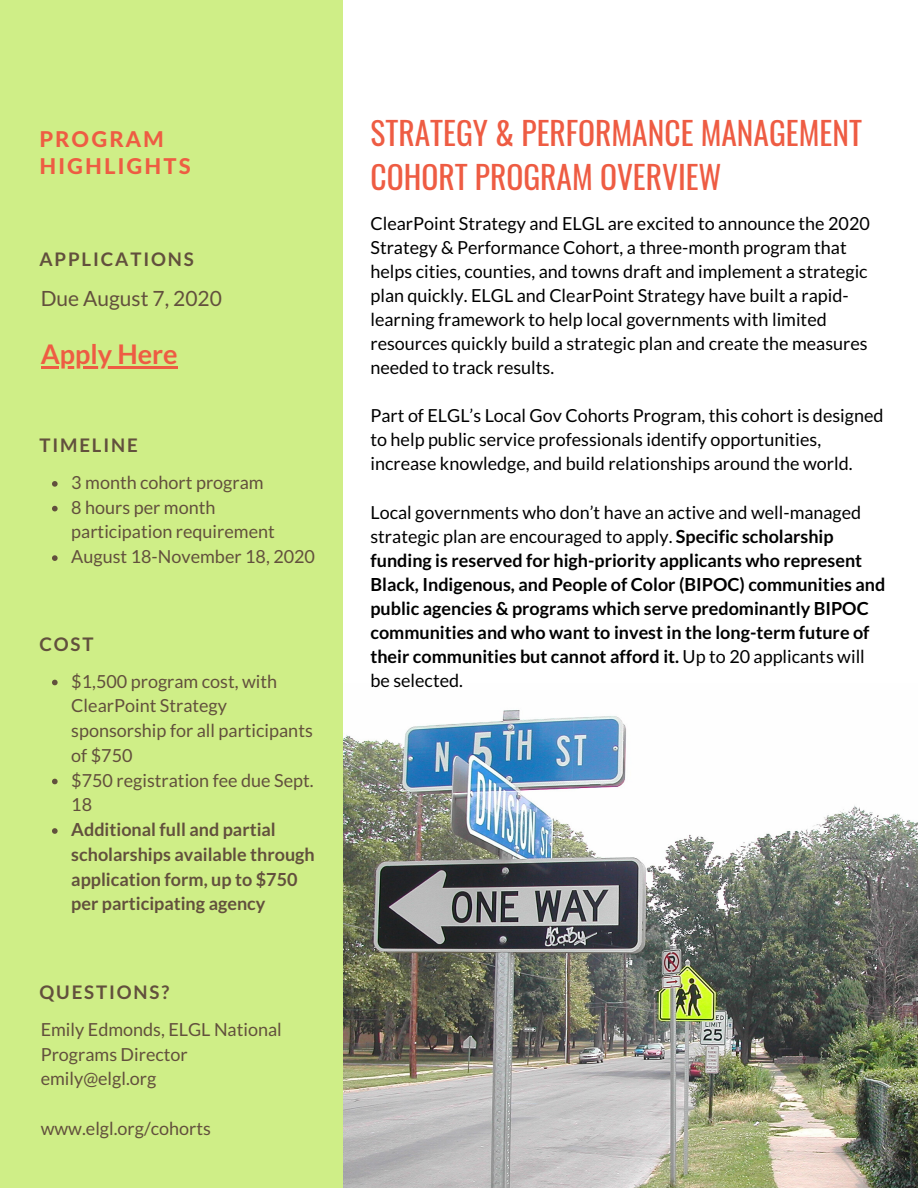
<style>
.page{position:relative;width:918px;height:1188px;background:#fff}
.page>*{position:absolute;margin:0;border:0;box-sizing:border-box;transform-origin:0 0}
.t1{font:31.5px/43.8px "Oswald";color:#ee5c43}
.t2{font:700 27px "Lato";color:#ee5c43}
.t3{font:800 21.75px/27px "Lato Latin";letter-spacing:.1em;color:#ee5c43}
.t4{font:21px "Lato";color:#62503d}
.t5{font:700 18.75px "Lato";letter-spacing:.1em;color:#62503d}
.t6{font:18px/24px "Lato";color:#000}
.t7{font:700 18px/24px "Lato";color:#000}
.t8{font:18px/24.8px "Lato";color:#62503d}
.t9{font:700 18px/24.8px "Lato";color:#62503d}
.s1{font-weight:400}
</style>
<div class="page">
<img style="left:343px;top:710px;width:575px;height:478px">
<div style="left:0;top:0;width:343px;height:1188px;background:#cfee87"></div>
<hr style="left:41px;top:366px;width:137px;height:2px;background:#ee5c43">
<svg style="left:52px;top:481px;width:6px;height:6px"></svg>
<svg style="left:52px;top:506px;width:6px;height:5px"></svg>
<svg style="left:52px;top:555px;width:6px;height:6px"></svg>
<svg style="left:52px;top:680px;width:6px;height:5px"></svg>
<svg style="left:52px;top:779px;width:6px;height:5px"></svg>
<svg style="left:52px;top:828px;width:6px;height:6px"></svg>
<p class="t3" style="left:39px;top:127px;width:153px">PROGRAM<br>HIGHLIGHTS</p>
<p class="t5" style="left:39px;top:248px;width:156px">APPLICATIONS</p>
<p class="t4" style="left:41px;top:286px;width:183px">Due August 7, 2020</p>
<h2 class="t2" style="left:41px;top:337px;width:138px">Apply Here</h2>
<p class="t5" style="left:39px;top:434px;width:100px">TIMELINE</p>
<p class="t8" style="left:71px;top:470px;width:245px">3 month cohort program<br>8 hours per month participation requirement<br>August 18-November 18, 2020</p>
<p class="t5" style="left:39px;top:632px;width:56px">COST</p>
<p class="t8" style="left:71px;top:668px;width:244px">$1,500 program cost, with<br>ClearPoint Strategy sponsorship for all participants of $750<br>$750 registration fee due Sept.<br>18</p>
<p class="t9" style="left:71px;top:817px;width:245px">Additional full and partial scholarships available through application form, up to $750 per participating agency</p>
<p class="t5" style="left:39px;top:980px;width:131px">QUESTIONS?</p>
<p class="t8" style="left:41px;top:1016px;width:243px">Emily Edmonds, ELGL National<br>Programs Director emily@elgl.org</p>
<p class="t8" style="left:41px;top:1115px;width:172px">www.elgl.org/cohorts</p>
<h1 class="t1" style="left:370px;top:110px;width:493px">STRATEGY &amp; PERFORMANCE MANAGEMENT<br>COHORT PROGRAM OVERVIEW</h1>
<p class="t6" style="left:370px;top:211px;width:501px">ClearPoint Strategy and ELGL are excited to announce the 2020<br>Strategy &amp; Performance Cohort, a three-month program that helps cities, counties, and towns draft and implement a strategic plan quickly. ELGL and ClearPoint Strategy have built a rapid&shy;learning framework to help local governments with limited resources quickly build a strategic plan and create the measures needed to track results.</p>
<p class="t6" style="left:370px;top:403px;width:514px">Part of ELGL’s Local Gov Cohorts Program, this cohort is designed to help public service professionals identify opportunities, increase knowledge, and build relationships around the world.</p>
<p class="t7" style="left:370px;top:500px;width:516px"><span class="s1">Local governments who don’t have an active and well-managed strategic plan are encouraged to apply.</span> Specific scholarship funding is reserved for high-priority applicants who represent Black, Indigenous, and People of Color (BIPOC) communities and public agencies &amp; programs which serve predominantly BIPOC communities and who want to invest in the long-term future of their communities but cannot afford it. <span class="s1">Up to 20 applicants will be selected.</span></p>
</div>
